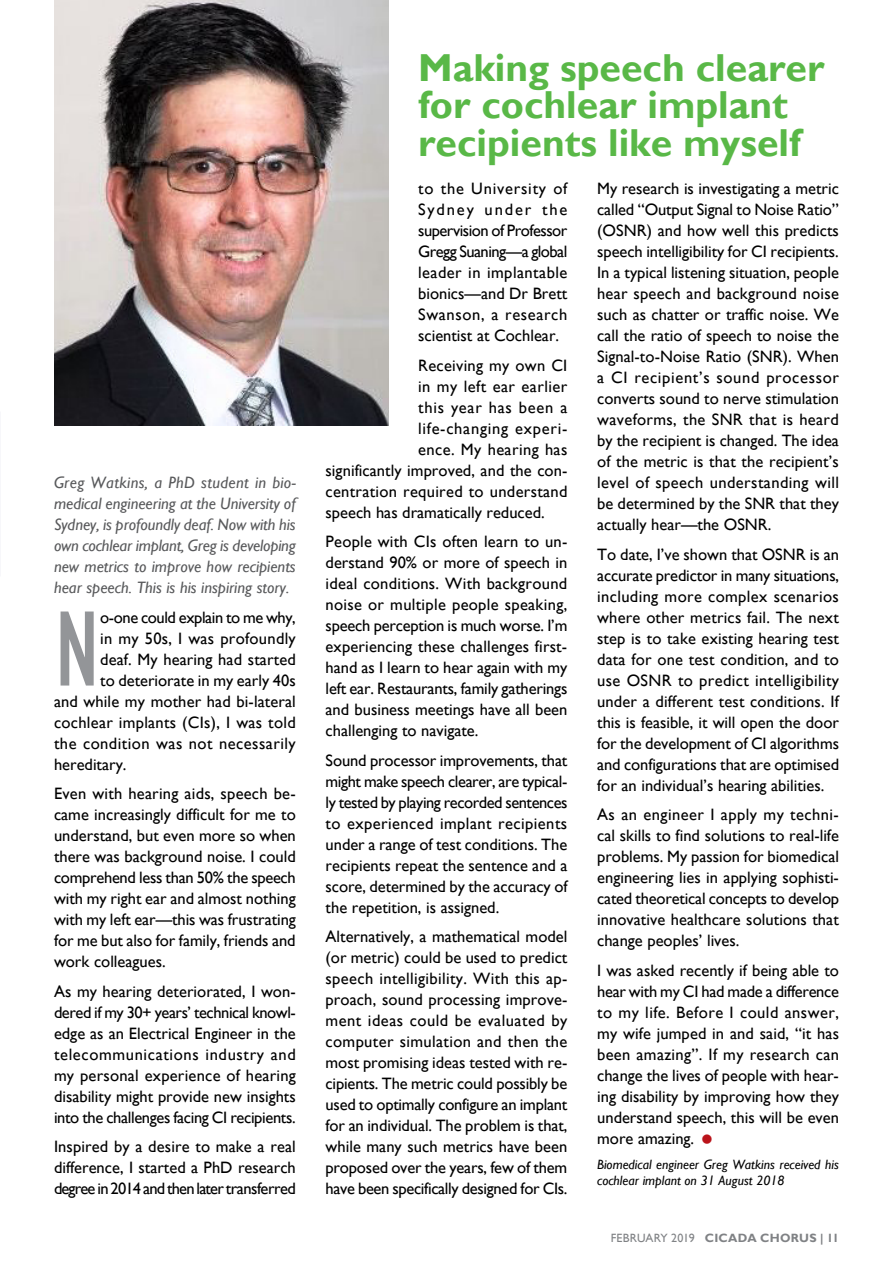
<style>
.page{position:relative;width:893px;height:1263px;background:#fff}
.page>*{position:absolute;margin:0;border:0;box-sizing:border-box;transform-origin:0 0}
.Body_text{font:condensed 110.85px "Gill Sans";color:#939598}
.Heading{font:700 39px/37.5px "Gill Sans";color:#59b847}
.Body_text-2{font:16.5px/21px "Gill Sans";color:#000;text-align:justify}
.Introductory_text{font:italic 16.5px/21px "Gill Sans";color:#58595b;text-align:justify}
.Body_text-3{font:16.5px "Gill Sans";letter-spacing:.02em;color:#000}
.Body_text-4{font:16.5px "Gill Sans";letter-spacing:.03em;color:#000}
.Body_text-5{font:16.5px "Gill Sans";letter-spacing:.045em;color:#000}
.Body_text-6{font:16.5px "Gill Sans";letter-spacing:-.025em;color:#000}
.Body_text-7{font:16.5px "Gill Sans";letter-spacing:.025em;color:#000}
.Source_text{font:italic 13.5px/16.5px "Gill Sans";color:#000}
.t1{font:700 12px "Gill Sans";letter-spacing:.025em;color:#808285}
.s1{font-weight:400}
</style>
<div class="page">
<img style="left:54px;top:0;width:334px;height:425px">
<p class="Introductory_text" style="left:54px;top:472px;width:243px">Greg Watkins, a PhD student in bio&shy;medical engineering at the University of Sydney, is profoundly deaf. Now with his own cochlear implant, Greg is developing new metrics to improve how recipients hear speech. This is his inspiring story.</p>
<p class="Body_text" style="left:54px;top:584px;width:48px">N</p>
<p class="Body_text-6" style="left:100px;top:607px;width:197px">o-one could explain to me why,</p>
<p class="Body_text-3" style="left:100px;top:628px;width:197px">in my 50s, I was profoundly</p>
<p class="Body_text-2" style="left:100px;top:649px;width:197px">deaf. My hearing had started</p>
<p class="Body_text-2" style="left:100px;top:670px;width:197px">to deteriorate in my early 40s</p>
<p class="Body_text-2" style="left:54px;top:691px;width:243px">and while my mother had bi-lateral</p>
<p class="Body_text-2" style="left:54px;top:712px;width:243px">cochlear implants (CIs), I was told</p>
<p class="Body_text-4" style="left:54px;top:733px;width:243px">the condition was not necessarily</p>
<p class="Body_text-2" style="left:54px;top:754px;width:74px">hereditary.</p>
<p class="Body_text-2" style="left:54px;top:783px;width:243px">Even with hearing aids, speech be&shy;came increasingly difficult for me to understand, but even more so when there was background noise. I could comprehend less than 50% the speech with my right ear and almost nothing with my left ear—this was frustrating for me but also for family, friends and work colleagues.</p>
<p class="Body_text-2" style="left:54px;top:981px;width:243px">As my hearing deteriorated, I won&shy;dered if my 30+ years’ technical knowl&shy;edge as an Electrical Engineer in the telecommunications industry and my personal experience of hearing disability might provide new insights into the challenges facing CI recipients.</p>
<p class="Body_text-2" style="left:54px;top:1136px;width:243px">Inspired by a desire to make a real difference, I started a PhD research degree in 2014 and then later transferred</p>
<p class="Heading" style="left:418px;top:50px;width:408px">Making speech clearer for cochlear implant recipients like myself</p>
<p class="Body_text-2" style="left:418px;top:178px;width:151px">to the University of Sydney under the supervision of Professor Gregg Suaning—a global leader in implantable bionics—and Dr Brett Swanson, a research scientist at Cochlear.</p>
<p class="Body_text-2" style="left:418px;top:355px;width:151px">Receiving my own CI</p>
<p class="Body_text-4" style="left:418px;top:376px;width:151px">in my left ear earlier</p>
<p class="Body_text-5" style="left:418px;top:397px;width:151px">this year has been a</p>
<p class="Body_text-5" style="left:418px;top:418px;width:151px">life-changing experi-</p>
<p class="Body_text-7" style="left:418px;top:439px;width:151px">ence. My hearing has</p>
<p class="Body_text-2" style="left:326px;top:460px;width:243px">significantly improved, and the con-</p>
<p class="Body_text-3" style="left:326px;top:481px;width:243px">centration required to understand</p>
<p class="Body_text-2" style="left:326px;top:502px;width:221px">speech has dramatically reduced.</p>
<p class="Body_text-2" style="left:326px;top:531px;width:243px">People with CIs often learn to un&shy;derstand 90% or more of speech in ideal conditions. With background noise or multiple people speaking, speech perception is much worse. I’m experiencing these challenges first&shy;hand as I learn to hear again with my left ear. Restaurants, family gatherings and business meetings have all been challenging to navigate.</p>
<p class="Body_text-2" style="left:326px;top:750px;width:243px">Sound processor improvements, that might make speech clearer, are typical&shy;ly tested by playing recorded sentences to experienced implant recipients under a range of test conditions. The recipients repeat the sentence and a score, determined by the accuracy of the repetition, is assigned.</p>
<p class="Body_text-2" style="left:326px;top:926px;width:243px">Alternatively, a mathematical model (or metric) could be used to predict speech intelligibility. With this ap&shy;proach, sound processing improve&shy;ment ideas could be evaluated by computer simulation and then the most promising ideas tested with re&shy;cipients. The metric could possibly be used to optimally configure an implant for an individual. The problem is that, while many such metrics have been proposed over the years, few of them have been specifically designed for CIs.</p>
<p class="Body_text-2" style="left:597px;top:178px;width:243px">My research is investigating a metric called “Output Signal to Noise Ratio” (OSNR) and how well this predicts speech intelligibility for CI recipients.<br>In a typical listening situation, people hear speech and background noise such as chatter or traffic noise. We call the ratio of speech to noise the Signal-to-Noise Ratio (SNR). When a CI recipient’s sound processor converts sound to nerve stimulation waveforms, the SNR that is heard by the recipient is changed. The idea of the metric is that the recipient’s level of speech understanding will be determined by the SNR that they actually hear—the OSNR.</p>
<p class="Body_text-2" style="left:597px;top:544px;width:243px">To date, I’ve shown that OSNR is an accurate predictor in many situations, including more complex scenarios where other metrics fail. The next step is to take existing hearing test data for one test condition, and to use OSNR to predict intelligibility under a different test conditions. If this is feasible, it will open the door for the development of CI algorithms and configurations that are optimised for an individual’s hearing abilities.</p>
<p class="Body_text-2" style="left:597px;top:804px;width:243px">As an engineer I apply my techni&shy;cal skills to find solutions to real-life problems. My passion for biomedical engineering lies in applying sophisti&shy;cated theoretical concepts to develop innovative healthcare solutions that change peoples’ lives.</p>
<p class="Body_text-2" style="left:597px;top:960px;width:243px">I was asked recently if being able to hear with my CI had made a difference to my life. Before I could answer, my wife jumped in and said, “it has been amazing”. If my research can change the lives of people with hear&shy;ing disability by improving how they understand speech, this will be even more amazing.</p>
<p class="Source_text" style="left:597px;top:1156px;width:243px">Biomedical engineer Greg Watkins received his cochlear implant on 31 August 2018</p>
<p class="t1" style="left:610px;top:1230px;width:230px"><span class="s1">FEBRUARY 2019</span> CICADA CHORUS | 11</p>
</div>
